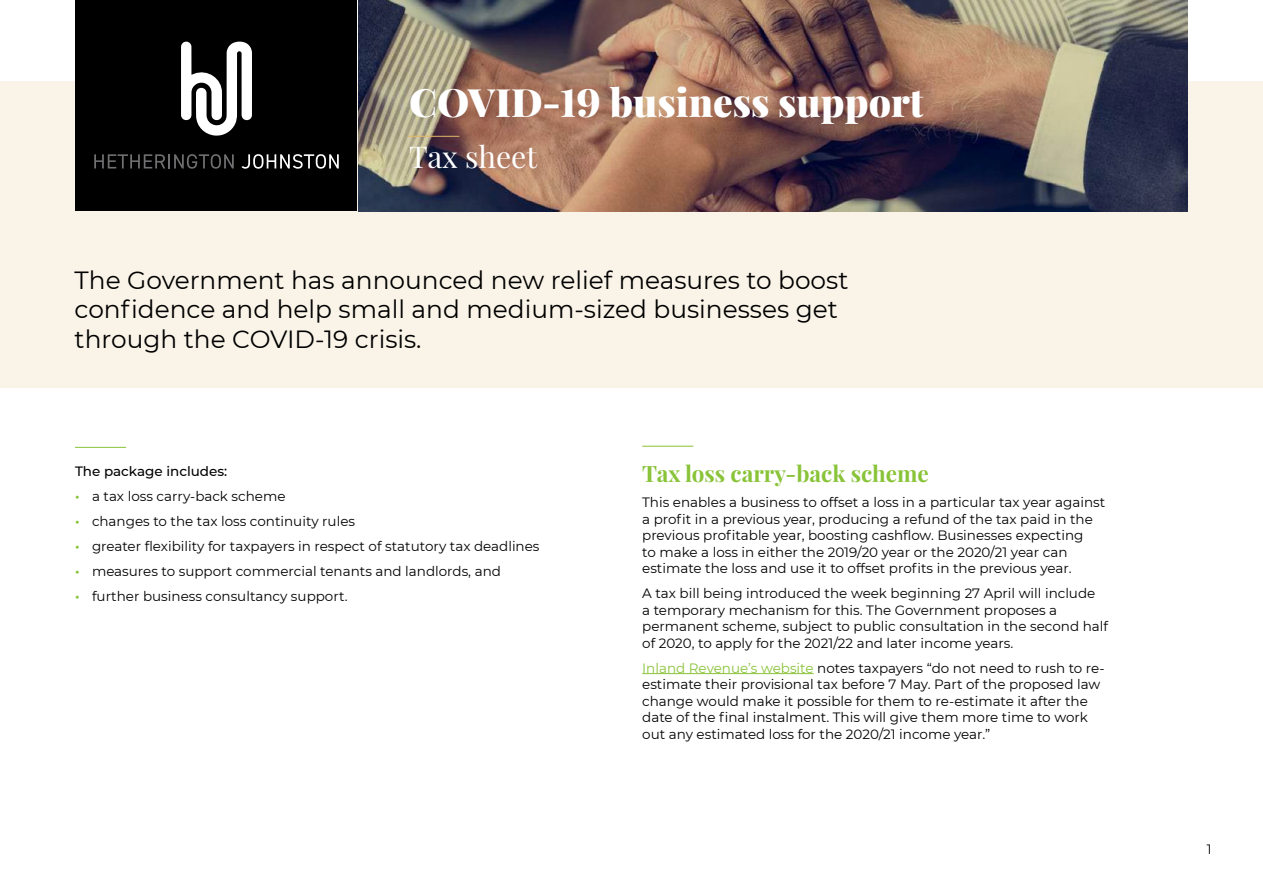
<style>
.page{position:relative;width:1263px;height:893px;background:#fff}
.page>*{position:absolute;margin:0;border:0;box-sizing:border-box;transform-origin:0 0}
.t1{font:900 39px "Playfair Display";color:#fff}
.t2{font:30px "Playfair Display";color:#fff}
.t3{font:24.9px/29.8px "Montserrat";color:#000}
.t4{font:700 22.5px "Playfair Display";color:#89c338}
.t5{font:13.5px/16.5px "Montserrat";color:#000}
.t6{font:500 13.5px "Montserrat";color:#000}
.s1{font-weight:600;color:#89c338}
.s2{color:#89c338}
</style>
<div class="page">
<div style="left:0;top:81px;width:1263px;height:307px;background:#faf4e8"></div>
<hr style="left:75px;top:447px;width:51px;height:1px;background:#89c338">
<hr style="left:642px;top:673px;width:172px;height:1px;background:#89c338">
<hr style="left:642px;top:446px;width:51px;height:1px;background:#89c338">
<img style="left:358px;top:0;width:830px;height:211px">
<div style="left:75px;top:0;width:282px;height:211px;background:#000"></div>
<svg style="left:181px;top:42px;width:71px;height:94px"></svg>
<svg style="left:94px;top:154px;width:140px;height:15px"></svg>
<svg style="left:242px;top:154px;width:97px;height:15px"></svg>
<hr style="left:408px;top:136px;width:51px;height:1px;background:#e2b869">
<h1 class="t1" style="left:409px;top:87px;width:516px">COVID-19 business support</h1>
<h2 class="t2" style="left:409px;top:140px;width:129px">Tax sheet</h2>
<h3 class="t3" style="left:75px;top:265px;width:775px">The Government has announced new relief measures to boost confidence and help small and medium-sized businesses get through the COVID-19 crisis.</h3>
<p class="t6" style="left:75px;top:466px;width:154px">The package includes:</p>
<p class="t5" style="left:75px;top:488px;width:212px"><span class="s1">•</span> a tax loss carry-back scheme</p>
<p class="t5" style="left:75px;top:513px;width:282px"><span class="s1">•</span> changes to the tax loss continuity rules</p>
<p class="t5" style="left:75px;top:538px;width:466px"><span class="s1">•</span> greater flexibility for taxpayers in respect of statutory tax deadlines</p>
<p class="t5" style="left:75px;top:563px;width:427px"><span class="s1">•</span> measures to support commercial tenants and landlords, and</p>
<p class="t5" style="left:75px;top:588px;width:274px"><span class="s1">•</span> further business consultancy support.</p>
<h3 class="t4" style="left:642px;top:464px;width:288px">Tax loss carry-back scheme</h3>
<p class="t5" style="left:642px;top:494px;width:465px">This enables a business to offset a loss in a particular tax year against a profit in a previous year, producing a refund of the tax paid in the previous profitable year, boosting cashflow. Businesses expecting<br>to make a loss in either the 2019/20 year or the 2020/21 year can estimate the loss and use it to offset profits in the previous year.</p>
<p class="t5" style="left:642px;top:585px;width:467px">A tax bill being introduced the week beginning 27 April will include<br>a temporary mechanism for this. The Government proposes a permanent scheme, subject to public consultation in the second half of 2020, to apply for the 2021/22 and later income years.</p>
<p class="t5" style="left:642px;top:659px;width:464px"><span class="s2">Inland Revenue’s website</span> notes taxpayers “do not need to rush to re&shy;estimate their provisional tax before 7 May. Part of the proposed law change would make it possible for them to re-estimate it after the date of the final instalment. This will give them more time to work out any estimated loss for the 2020/21 income year.”</p>
<p class="t5" style="left:1207px;top:841px;width:6px">1</p>
</div>
